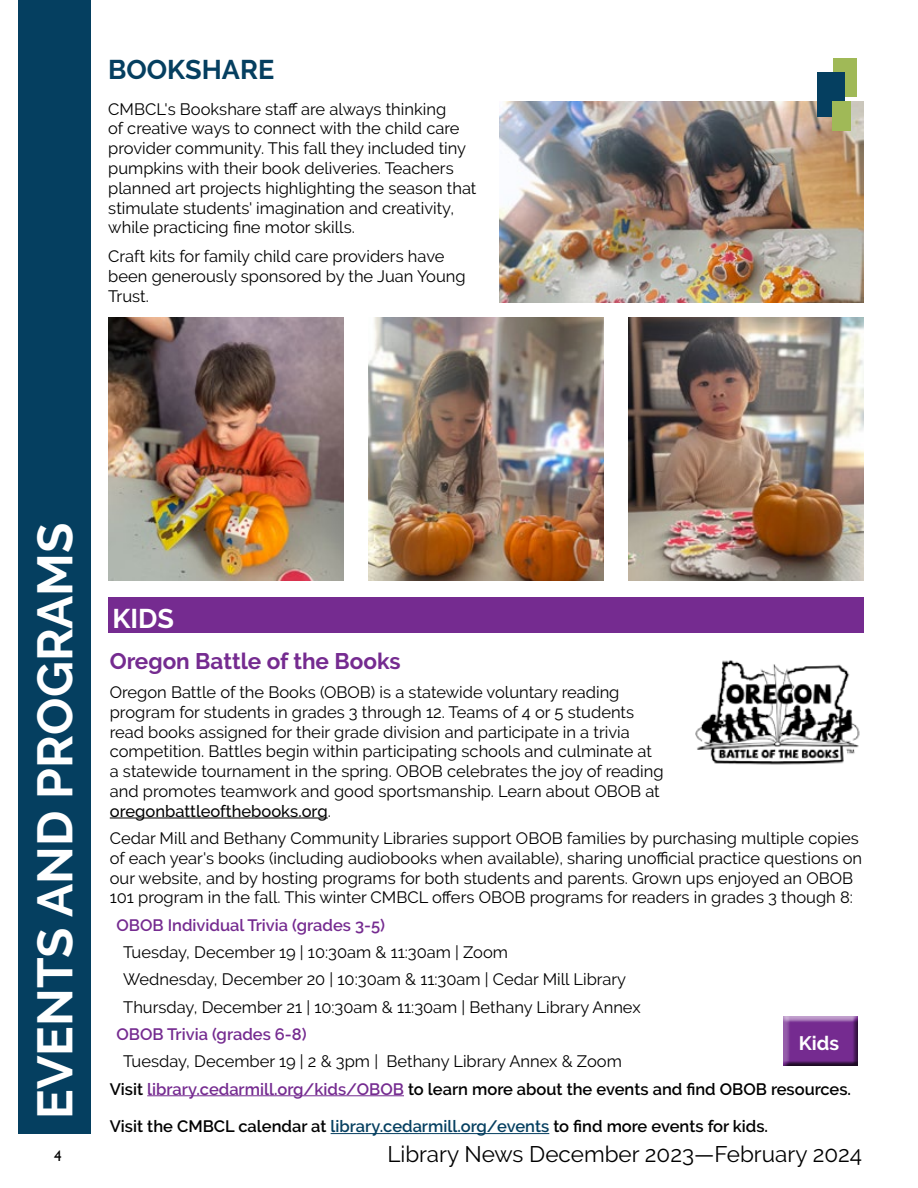
<style>
.page{position:relative;width:918px;height:1188px;background:#fff}
.page>*{position:absolute;margin:0;border:0;box-sizing:border-box;transform-origin:0 0}
.t1{font:700 49.5px "Raleway";color:#fff}
.t2{font:700 27px "Raleway";color:#053f60}
.t3{font:700 27px "Raleway";color:#fff}
.t4{font:22.5px "Raleway";color:#000}
.t5{font:700 22.5px "Raleway";color:#752b90}
.t6{font:700 19.5px "Raleway";color:#fff}
.t7{font:16.5px/19.8px "Raleway";color:#000}
.t8{font:600 16.5px/27.3px "Raleway";color:#000}
.t9{font:600 16.5px "Raleway";color:#752b90}
.t10{font:15px "Gill Sans";color:#000}
.s1{font-weight:500}
.s2{font-weight:400}
.s3{color:#752b90}
.s4{color:#053f60}
</style>
<div class="page">
<div style="left:18px;top:0;width:72px;height:1134px;background:#053f60"></div>
<hr style="left:110px;top:818px;width:218px;height:1px;background:#000">
<hr style="left:147px;top:1095px;width:257px;height:1px;background:#752b90">
<hr style="left:331px;top:1133px;width:218px;height:1px;background:#053f60">
<div style="left:108px;top:597px;width:756px;height:36px;background:#752b90"></div>
<div style="left:778px;top:1012px;width:87px;height:60px;background:#000;opacity:.75"></div>
<img style="left:695px;top:660px;width:165px;height:105px">
<img style="left:108px;top:318px;width:236px;height:262px">
<img style="left:368px;top:318px;width:236px;height:262px">
<img style="left:628px;top:318px;width:236px;height:262px">
<img style="left:500px;top:102px;width:364px;height:200px">
<div style="left:833px;top:58px;width:23px;height:38px;background:#a0b957"></div>
<div style="left:818px;top:72px;width:27px;height:44px;background:#053f60"></div>
<div style="left:832px;top:101px;width:19px;height:30px;background:#a0b957"></div>
<h2 class="t2" style="left:108px;top:54px;width:168px">BOOKSHARE</h2>
<p class="t7" style="left:108px;top:99px;width:370px">CMBCL's Bookshare staff are always thinking<br>of creative ways to connect with the child care provider community. This fall they included tiny pumpkins with their book deliveries. Teachers planned art projects highlighting the season that stimulate students' imagination and creativity, while practicing fine motor skills.</p>
<p class="t7" style="left:108px;top:246px;width:359px">Craft kits for family child care providers have been generously sponsored by the Juan Young<br>Trust.</p>
<h1 class="t1" style="left:27px;top:1119px;width:598px;rotate:-90deg">EVENTS AND PROGRAMS</h1>
<h2 class="t3" style="left:112px;top:603px;width:63px">KIDS</h2>
<h3 class="t5" style="left:110px;top:648px;width:293px">Oregon Battle of the Books</h3>
<p class="t7" style="left:110px;top:682px;width:555px">Oregon Battle of the Books (OBOB) is a statewide voluntary reading program for students in grades 3 through 12. Teams of 4 or 5 students read books assigned for their grade division and participate in a trivia competition. Battles begin within participating schools and culminate at a statewide tournament in the spring. OBOB celebrates the joy of reading and promotes teamwork and good sportsmanship. Learn about OBOB at <span class="s1">oregonbattleofthebooks.org</span>.</p>
<p class="t7" style="left:110px;top:828px;width:754px">Cedar Mill and Bethany Community Libraries support OBOB families by purchasing multiple copies of each year's books (including audiobooks when available), sharing unofficial practice questions on our website, and by hosting programs for both students and parents. Grown ups enjoyed an OBOB 101 program in the fall. This winter CMBCL offers OBOB programs for readers in grades 3 though 8:</p>
<p class="t9" style="left:117px;top:915px;width:270px">OBOB Individual Trivia (grades 3-5)</p>
<p class="t7" style="left:123px;top:939px;width:519px;line-height:27.3px">Tuesday, December 19 | 10:30am &amp; 11:30am | Zoom<br>Wednesday, December 20 | 10:30am &amp; 11:30am | Cedar Mill Library<br>Thursday, December 21 | 10:30am &amp; 11:30am | Bethany Library Annex</p>
<p class="t9" style="left:117px;top:1025px;width:192px">OBOB Trivia (grades 6-8)</p>
<p class="t8" style="left:110px;top:1048px;width:743px;text-indent:13px"><span class="s2">Tuesday, December 19 | 2 &amp; 3pm | Bethany Library Annex &amp; Zoom<br></span>Visit <span class="s3">library.cedarmill.org/kids/OBOB</span> to learn more about the events and find OBOB resources.</p>
<p class="t8" style="left:110px;top:1113px;width:660px">Visit the CMBCL calendar at <span class="s4">library.cedarmill.org/events</span> to find more events for kids.</p>
<p class="t6" style="left:799px;top:1032px;width:42px">Kids</p>
<p class="t10" style="left:54px;top:1147px;width:9px">4</p>
<h3 class="t4" style="left:387px;top:1141px;width:476px">Library News December 2023—February 2024</h3>
</div>
